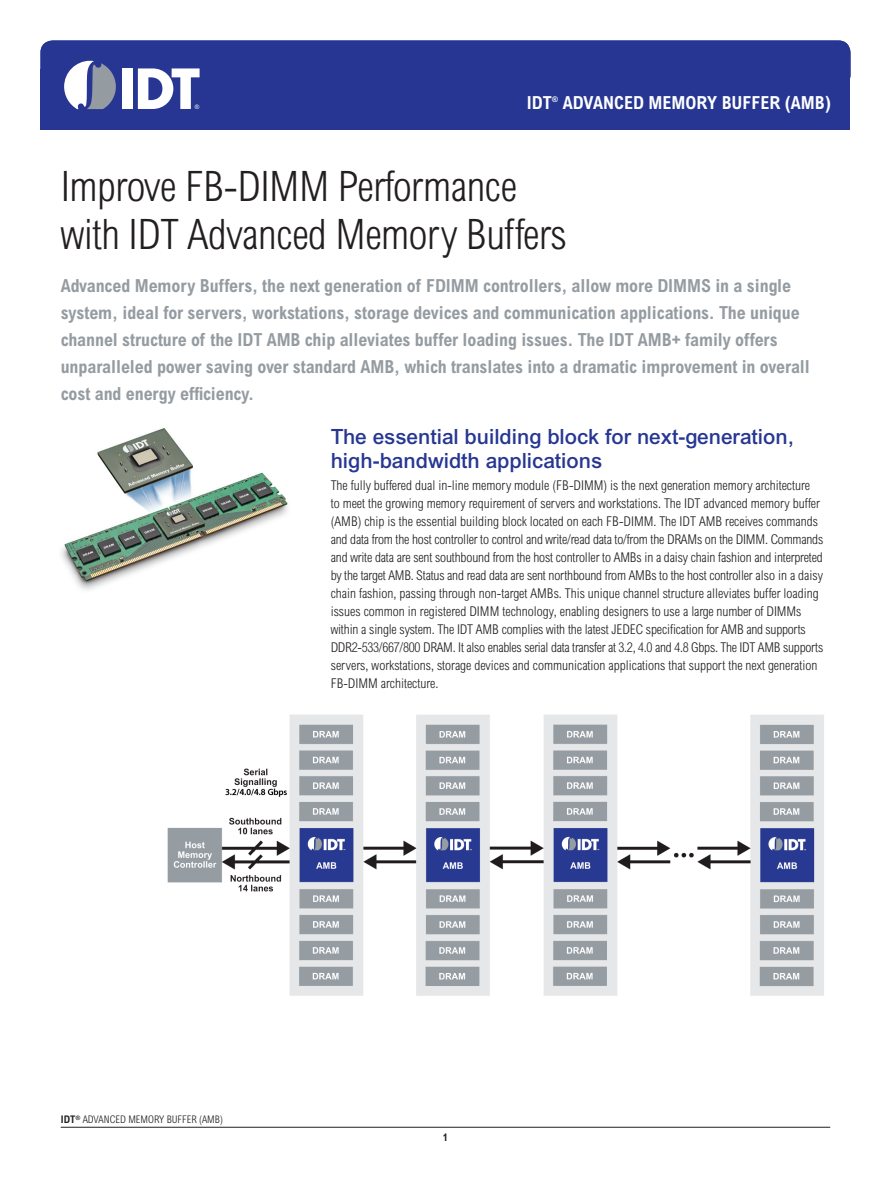
<style>
.page{position:relative;width:891px;height:1188px;background:#fff}
.page>*{position:absolute;margin:0;border:0;box-sizing:border-box;transform-origin:0 0}
.t1{font:300 condensed 42px/48px "Arial MT Std";letter-spacing:-.01em;color:#231f20}
.t2{font:500 21px/24px "Arial MT Std";color:#263692}
.t3{font:700 condensed 18px/27px "Arial MT Std";letter-spacing:-.005em;color:#959ca1}
.t4{font:700 condensed 18px "Arial MT Std";color:#fff}
.t5{font:300 condensed 13.5px/18px "Arial MT Std";color:#231f20}
.t6{font:300 condensed 10.5px "Arial MT Std";color:#231f20}
.t7{font:700 condensed 10.5px "Arial MT Std";color:#231f20}
.t8{font:700 condensed 7.8px "Arial MT Std";color:#fff}
.t9{font:6.15px "Arial";color:#fff}
.s1{font-size:15px}
.s2{font-weight:700}
</style>
<div class="page">
<div style="left:40px;top:70px;width:810px;height:60px;background:#263692"></div>
<div style="left:40px;top:40px;width:810px;height:47px;background:#263692;border-radius:12px"></div>
<div style="left:122px;top:68px;width:11px;height:41px;background:#fff"></div>
<svg style="left:138px;top:68px;width:62px;height:41px"></svg>
<svg style="left:64px;top:61px;width:52px;height:48px"></svg>
<img style="left:167px;top:715px;width:657px;height:281px">
<img style="left:61px;top:428px;width:227px;height:162px">
<hr style="left:61px;top:1127px;width:769px;height:1px;background:#231f20">
<h3 class="t4" style="left:527px;top:92px;width:306px">IDT<span class="s1">®</span> ADVANCED MEMORY BUFFER (AMB)</h3>
<p class="t9" style="left:195px;top:103px;width:6px">®</p>
<h3 class="t4" style="left:521px;top:92px;width:27px">IDT</h3>
<p class="t8" style="left:552px;top:95px;width:8px">®</p>
<h1 class="t1" style="left:61px;top:162px;width:508px">Improve FB-DIMM Performance with IDT Advanced Memory Buffers</h1>
<p class="t3" style="left:61px;top:272px;width:751px">Advanced Memory Buffers, the next generation of FDIMM controllers, allow more DIMMS in a single system, ideal for servers, workstations, storage devices and communication applications. The unique channel structure of the IDT AMB chip alleviates buffer loading issues. The IDT AMB+ family offers unparalleled power saving over standard AMB, which translates into a dramatic improvement in overall cost and energy efficiency.</p>
<h2 class="t2" style="left:331px;top:424px;width:464px">The essential building block for next-generation, high-bandwidth applications</h2>
<p class="t5" style="left:331px;top:476px;width:494px">The fully buffered dual in-line memory module (FB-DIMM) is the next generation memory architecture<br>to meet the growing memory requirement of servers and workstations. The IDT advanced memory buffer (AMB) chip is the essential building block located on each FB-DIMM. The IDT AMB receives commands and data from the host controller to control and write/read data to/from the DRAMs on the DIMM. Commands and write data are sent southbound from the host controller to AMBs in a daisy chain fashion and interpreted by the target AMB. Status and read data are sent northbound from AMBs to the host controller also in a daisy chain fashion, passing through non-target AMBs. This unique channel structure alleviates buffer loading issues common in registered DIMM technology, enabling designers to use a large number of DIMMs within a single system. The IDT AMB complies with the latest JEDEC specification for AMB and supports DDR2-533/667/800 DRAM. It also enables serial data transfer at 3.2, 4.0 and 4.8 Gbps. The IDT AMB supports servers, workstations, storage devices and communication applications that support the next generation FB-DIMM architecture.</p>
<p class="t6" style="left:61px;top:1114px;width:164px"><span class="s2">IDT</span><sup>®</sup> ADVANCED MEMORY BUFFER (AMB)</p>
<p class="t7" style="left:443px;top:1131px;width:7px">1</p>
</div>
